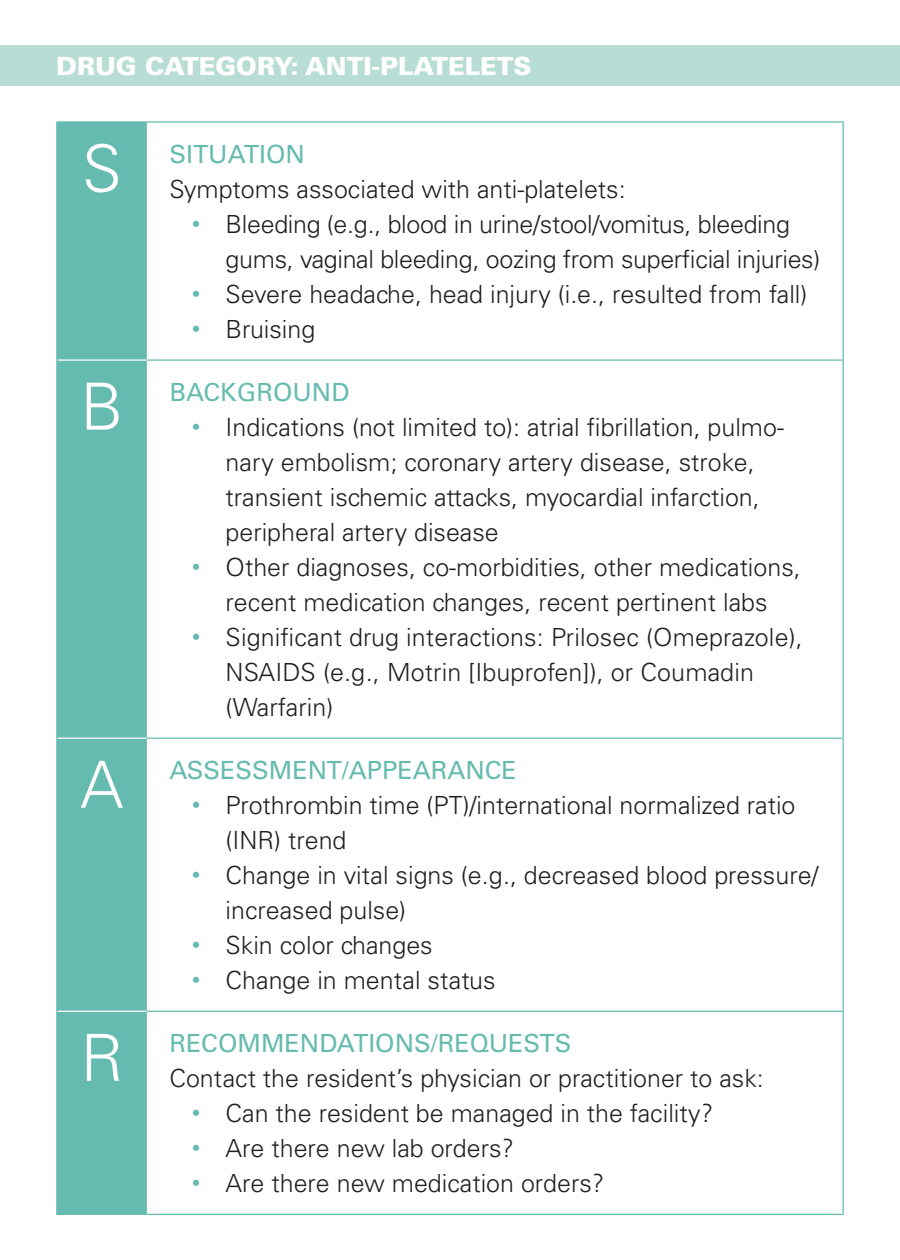
<style>
.page{position:relative;width:900px;height:1260px;background:#fff}
.page>*{position:absolute;margin:0;border:0;box-sizing:border-box;transform-origin:0 0}
.t1{font:300 65px "Univers LT Std";color:#fff}
.t2{font:300 25px/35px "Univers LT Std";color:#231f20}
.t3{font:25px "Univers LT Std";color:#66bbb0}
.t4{font:900 25px "Univers LT Std";color:#fff}
.s1{font-family:"Avenir LT Std";font-weight:400;font-size:17.5px;color:#66bbb0}
</style>
<div class="page">
<div style="left:0;top:46px;width:900px;height:40px;background:#b8ddd4"></div>
<div style="left:58px;top:123px;width:89px;height:1091px;background:#66bbb0"></div>
<hr style="left:58px;top:359px;width:89px;height:2px;background:#fff">
<hr style="left:58px;top:738px;width:89px;height:1px;background:#fff">
<hr style="left:58px;top:1011px;width:89px;height:1px;background:#fff">
<hr style="left:56px;top:121px;width:91px;height:2px;background:#66bbb0">
<hr style="left:56px;top:123px;width:2px;height:237px;background:#66bbb0">
<hr style="left:147px;top:121px;width:697px;height:2px;background:#66bbb0">
<hr style="left:842px;top:123px;width:2px;height:236px;background:#66bbb0">
<hr style="left:56px;top:360px;width:2px;height:378px;background:#66bbb0">
<hr style="left:842px;top:361px;width:2px;height:377px;background:#66bbb0">
<hr style="left:56px;top:738px;width:2px;height:273px;background:#66bbb0">
<hr style="left:842px;top:739px;width:2px;height:272px;background:#66bbb0">
<hr style="left:56px;top:1011px;width:2px;height:203px;background:#66bbb0">
<hr style="left:842px;top:1012px;width:2px;height:202px;background:#66bbb0">
<hr style="left:56px;top:1214px;width:91px;height:1px;background:#66bbb0">
<hr style="left:147px;top:1214px;width:697px;height:1px;background:#66bbb0">
<hr style="left:147px;top:359px;width:697px;height:2px;background:#66bbb0">
<hr style="left:147px;top:738px;width:697px;height:1px;background:#66bbb0">
<hr style="left:147px;top:1011px;width:697px;height:1px;background:#66bbb0">
<p class="t4" style="left:56px;top:50px;width:477px">DRUG CATEGORY: ANTI-PLATELETS</p>
<p class="t1" style="left:82px;top:129px;width:41px">S</p>
<p class="t3" style="left:169px;top:139px;width:137px">SITUATION</p>
<p class="t2" style="left:169px;top:171px;width:458px">Symptoms associated with anti-platelets:</p>
<p class="t2" style="left:226px;top:206px;width:596px;text-indent:-34px"><span class="s1">•</span> Bleeding (e.g., blood in urine/stool/vomitus, bleeding gums, vaginal bleeding, oozing from superficial injuries)</p>
<p class="t2" style="left:192px;top:276px;width:617px"><span class="s1">•</span> Severe headache, head injury (i.e., resulted from fall)</p>
<p class="t2" style="left:192px;top:311px;width:125px"><span class="s1">•</span> Bruising</p>
<p class="t1" style="left:80px;top:367px;width:45px">B</p>
<p class="t3" style="left:169px;top:377px;width:182px">BACKGROUND</p>
<p class="t2" style="left:226px;top:409px;width:560px;text-indent:-34px"><span class="s1">•</span> Indications (not limited to): atrial fibrillation, pulmo&shy;nary embolism; coronary artery disease, stroke, transient ischemic attacks, myocardial infarction, peripheral artery disease</p>
<p class="t2" style="left:192px;top:549px;width:610px;text-align:center"><span class="s1">•</span> Other diagnoses, co-morbidities, other medications, recent medication changes, recent pertinent labs</p>
<p class="t2" style="left:226px;top:619px;width:579px;text-indent:-34px"><span class="s1">•</span> Significant drug interactions: Prilosec (Omeprazole),<br>NSAIDS (e.g., Motrin [Ibuprofen]), or Coumadin (Warfarin)</p>
<p class="t1" style="left:80px;top:746px;width:45px">A</p>
<p class="t3" style="left:169px;top:755px;width:349px">ASSESSMENT/APPEARANCE</p>
<p class="t2" style="left:226px;top:787px;width:571px;text-indent:-34px"><span class="s1">•</span> Prothrombin time (PT)/international normalized ratio (INR) trend</p>
<p class="t2" style="left:226px;top:857px;width:594px;text-indent:-34px"><span class="s1">•</span> Change in vital signs (e.g., decreased blood pressure/ increased pulse)</p>
<p class="t2" style="left:192px;top:927px;width:242px"><span class="s1">•</span> Skin color changes</p>
<p class="t2" style="left:192px;top:962px;width:305px"><span class="s1">•</span> Change in mental status</p>
<p class="t1" style="left:80px;top:1019px;width:45px">R</p>
<p class="t3" style="left:169px;top:1028px;width:404px">RECOMMENDATIONS/REQUESTS</p>
<p class="t2" style="left:169px;top:1061px;width:596px">Contact the resident’s physician or practitioner to ask:</p>
<p class="t2" style="left:192px;top:1096px;width:523px"><span class="s1">•</span> Can the resident be managed in the facility?</p>
<p class="t2" style="left:192px;top:1131px;width:324px"><span class="s1">•</span> Are there new lab orders?</p>
<p class="t2" style="left:192px;top:1166px;width:414px"><span class="s1">•</span> Are there new medication orders?</p>
</div>
